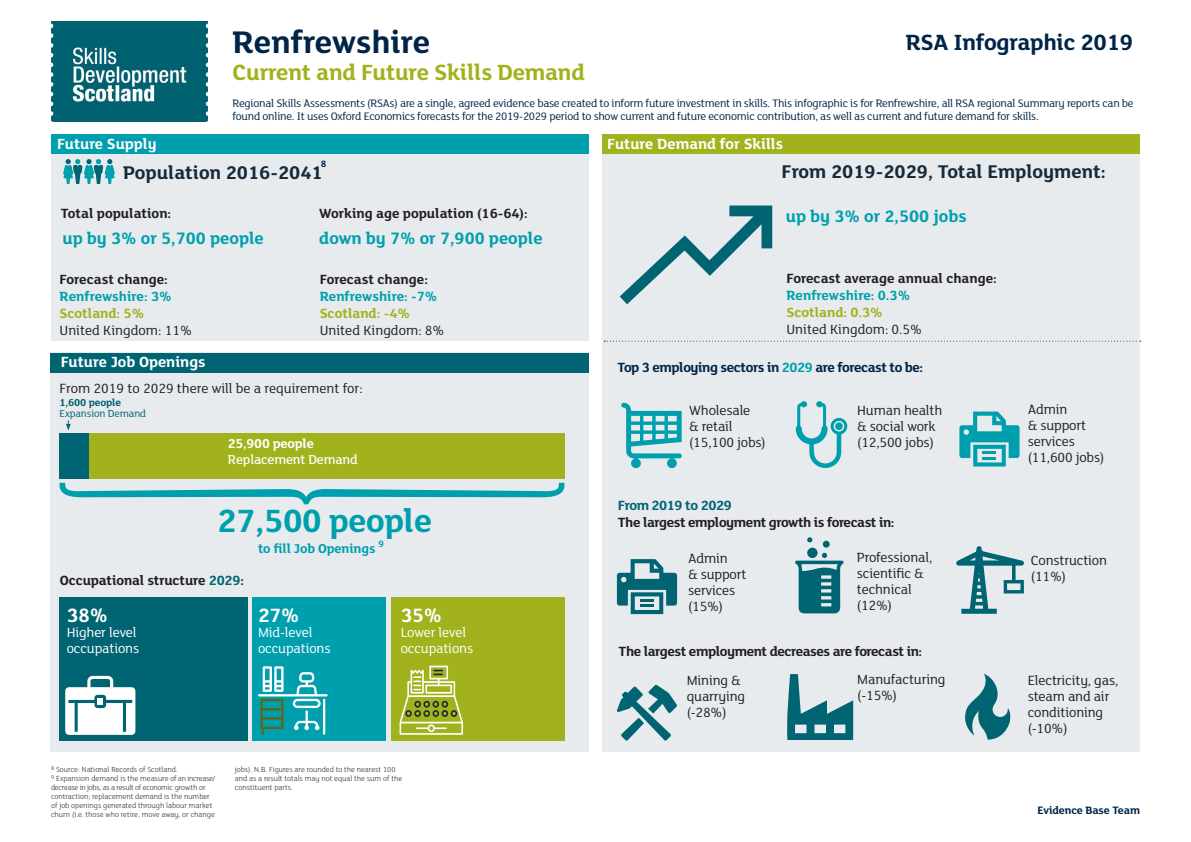
<style>
.page{position:relative;width:1191px;height:842px;background:#fff}
.page>*{position:absolute;margin:0;border:0;box-sizing:border-box;transform-origin:0 0}
.t1{font:700 35px "FS Lola";letter-spacing:-.01em;color:#009fae}
.t2{font:700 34px "FS Lola";color:#002447}
.t3{font:700 24px "FS Lola";letter-spacing:-.01em;color:#a1b21d}
.t4{font:700 24px "FS Lola";letter-spacing:-.01em;color:#002447}
.t5{font:700 21px "FS Lola";color:#fff}
.t6{font:700 20px "FS Lola";color:#172938}
.t7{font:700 18px "FS Lola";color:#009fae}
.t8{font:700 16px "FS Lola";color:#fff}
.t9{font:14.5px/16px "FS Lola";letter-spacing:-.01em;color:#231f20}
.t10{font:700 14.5px "FS Lola";letter-spacing:-.01em;color:#231f20}
.t11{font:700 14.5px "FS Lola";letter-spacing:-.03em;color:#231f20}
.t12{font:14.5px "FS Lola";letter-spacing:-.01em;color:#fff}
.t13{font:700 14.5px "FS Lola";color:#009fae}
.t14{font:700 14.5px "FS Lola";letter-spacing:-.03em;color:#002447}
.t15{font:700 14.5px "FS Lola";color:#a1b21d}
.t16{font:700 14.5px "FS Lola";letter-spacing:-.03em;color:#006473}
.t17{font:700 14px "FS Lola";letter-spacing:-.01em;color:#009fae}
.t18{font:500 14px "FS Lola";letter-spacing:-.01em;color:#fff}
.t19{font:700 14px "FS Lola";letter-spacing:-.01em;color:#fff}
.t20{font:11.8px/13px "FS Lola";letter-spacing:-.02em;color:#002447}
.t21{font:700 11.7px "FS Lola";letter-spacing:-.01em;color:#002447}
.t22{font:11px "FS Lola";letter-spacing:-.01em;color:#006272}
.t23{font:700 11px "FS Lola";letter-spacing:-.01em;color:#006272}
.t24{font:700 10px "FS Lola";color:#002447}
.t25{font:300 8px/9px "FS Lola";color:#231f20}
.s1{color:#006473}
.s2{color:#009fae}
</style>
<div class="page">
<div style="left:602px;top:154px;width:538px;height:598px;background:#e7ebed"></div>
<div style="left:50px;top:353px;width:538px;height:399px;background:#e7ebed"></div>
<div style="left:50px;top:353px;width:538px;height:19px;background:#006473"></div>
<div style="left:602px;top:134px;width:538px;height:20px;background:#a1b21d"></div>
<div style="left:51px;top:134px;width:537px;height:207px;background:#e7ebed"></div>
<div style="left:51px;top:134px;width:537px;height:20px;background:#009fae"></div>
<img style="left:52px;top:21px;width:155px;height:101px">
<svg style="left:619px;top:205px;width:153px;height:99px"></svg>
<svg style="left:604px;top:341px;width:537px;height:1px"></svg>
<svg style="left:621px;top:403px;width:61px;height:65px"></svg>
<svg style="left:617px;top:685px;width:60px;height:56px"></svg>
<svg style="left:787px;top:674px;width:66px;height:66px"></svg>
<svg style="left:63px;top:159px;width:52px;height:25px"></svg>
<svg style="left:60px;top:483px;width:504px;height:21px"></svg>
<svg style="left:617px;top:559px;width:60px;height:55px"></svg>
<svg style="left:66px;top:420px;width:5px;height:10px"></svg>
<div style="left:807px;top:548px;width:10px;height:10px;background:#006473;border-radius:50%"></div>
<div style="left:822px;top:541px;width:7px;height:7px;background:#006473;border-radius:50%"></div>
<svg style="left:807px;top:537px;width:5px;height:5px"></svg>
<svg style="left:795px;top:553px;width:49px;height:60px"></svg>
<svg style="left:795px;top:401px;width:53px;height:67px"></svg>
<div style="left:835px;top:422px;width:7px;height:8px;background:#009fae;border-radius:50%"></div>
<svg style="left:959px;top:412px;width:60px;height:54px"></svg>
<hr style="left:982px;top:457px;width:14px;height:3px;background:#009fae">
<svg style="left:956px;top:546px;width:68px;height:68px"></svg>
<svg style="left:965px;top:674px;width:46px;height:66px"></svg>
<div style="left:391px;top:597px;width:173px;height:144px;background:#a1b21d"></div>
<div style="left:253px;top:597px;width:133px;height:144px;background:#009fae"></div>
<div style="left:60px;top:597px;width:187px;height:144px;background:#006473"></div>
<svg style="left:65px;top:676px;width:70px;height:59px"></svg>
<svg style="left:258px;top:666px;width:69px;height:69px"></svg>
<svg style="left:399px;top:666px;width:64px;height:69px"></svg>
<div style="left:89px;top:433px;width:475px;height:45px;background:#a1b21d"></div>
<div style="left:60px;top:433px;width:29px;height:45px;background:#006473"></div>
<p class="t2" style="left:232px;top:18px;width:199px">Renfrewshire</p>
<p class="t4" style="left:905px;top:26px;width:229px">RSA Infographic 2019</p>
<p class="t3" style="left:232px;top:56px;width:354px">Current and Future Skills Demand</p>
<p class="t20" style="left:232px;top:96px;width:902px">Regional Skills Assessments (RSAs) are a single, agreed evidence base created to inform future investment in skills. This infographic is for Renfrewshire, all RSA regional Summary reports can be found online. It uses Oxford Economics forecasts for the 2019-2029 period to show current and future economic contribution, as well as current and future demand for skills.</p>
<p class="t8" style="left:57px;top:132px;width:101px">Future Supply</p>
<p class="t8" style="left:607px;top:132px;width:177px">Future Demand for Skills</p>
<p class="t24" style="left:321px;top:157px;width:7px">8</p>
<p class="t6" style="left:123px;top:159px;width:201px">Population 2016-2041</p>
<p class="t10" style="left:61px;top:203px;width:112px">Total population:</p>
<p class="t10" style="left:319px;top:203px;width:210px">Working age population (16-64):</p>
<p class="t7" style="left:62px;top:226px;width:203px">up by 3% or 5,700 people</p>
<p class="t7" style="left:319px;top:226px;width:225px">down by 7% or 7,900 people</p>
<p class="t10" style="left:60px;top:269px;width:110px">Forecast change:</p>
<p class="t13" style="left:60px;top:286px;width:114px">Renfrewshire: 3%</p>
<p class="t15" style="left:60px;top:303px;width:86px">Scotland: 5%</p>
<p class="t9" style="left:60px;top:322px;width:134px">United Kingdom: 11%</p>
<p class="t8" style="left:61px;top:351px;width:146px">Future Job Openings</p>
<p class="t10" style="left:320px;top:269px;width:110px">Forecast change:</p>
<p class="t13" style="left:320px;top:286px;width:119px">Renfrewshire: -7%</p>
<p class="t15" style="left:320px;top:303px;width:92px">Scotland: -4%</p>
<p class="t9" style="left:320px;top:322px;width:126px">United Kingdom: 8%</p>
<p class="t9" style="left:60px;top:380px;width:305px">From 2019 to 2029 there will be a requirement for:</p>
<p class="t23" style="left:60px;top:395px;width:63px">1,600 people</p>
<p class="t22" style="left:60px;top:406px;width:88px">Expansion Demand</p>
<p class="t19" style="left:228px;top:434px;width:87px">25,900 people</p>
<p class="t18" style="left:228px;top:450px;width:131px">Replacement Demand</p>
<p class="t1" style="left:217px;top:497px;width:216px">27,500 people</p>
<p class="t17" style="left:258px;top:539px;width:127px">to fill Job Openings <sup>9</sup></p>
<p class="t10" style="left:60px;top:570px;width:186px">Occupational structure <span class="s1">2029</span>:</p>
<p class="t5" style="left:67px;top:600px;width:43px">38%</p>
<p class="t12" style="left:67px;top:623px;width:71px">Higher level</p>
<p class="t12" style="left:67px;top:639px;width:74px">occupations</p>
<p class="t5" style="left:258px;top:600px;width:43px">27%</p>
<p class="t12" style="left:258px;top:623px;width:56px">Mid-level</p>
<p class="t12" style="left:258px;top:639px;width:74px">occupations</p>
<p class="t5" style="left:401px;top:600px;width:43px">35%</p>
<p class="t12" style="left:401px;top:623px;width:67px">Lower level</p>
<p class="t12" style="left:401px;top:639px;width:74px">occupations</p>
<p class="t25" style="left:51px;top:765px;width:128px"><sup>8</sup> Source: National Records of Scotland.</p>
<p class="t25" style="left:51px;top:774px;width:165px"><sup>9</sup> Expansion demand is the measure of an increase/ decrease in jobs, as a result of economic growth or contraction; replacement demand is the number of job openings generated through labour market churn (i.e. those who retire, move away, or change</p>
<p class="t25" style="left:235px;top:765px;width:169px">jobs). N.B. Figures are rounded to the nearest 100 and as a result totals may not equal the sum of the constituent parts.</p>
<p class="t6" style="left:781px;top:158px;width:326px">From 2019-2029, Total Employment:</p>
<p class="t7" style="left:785px;top:204px;width:182px">up by 3% or 2,500 jobs</p>
<p class="t10" style="left:786px;top:269px;width:212px">Forecast average annual change:</p>
<p class="t13" style="left:786px;top:286px;width:125px">Renfrewshire: 0.3%</p>
<p class="t15" style="left:786px;top:303px;width:98px">Scotland: 0.3%</p>
<p class="t9" style="left:786px;top:321px;width:137px">United Kingdom: 0.5%</p>
<p class="t14" style="left:617px;top:357px;width:307px">Top 3 employing sectors in <span class="s2">2029</span> are forecast to be:</p>
<p class="t9" style="left:689px;top:402px;width:63px">Wholesale</p>
<p class="t9" style="left:689px;top:418px;width:45px">&amp; retail</p>
<p class="t9" style="left:689px;top:434px;width:78px">(15,100 jobs)</p>
<p class="t9" style="left:857px;top:402px;width:86px">Human health &amp; social work (12,500 jobs)</p>
<p class="t9" style="left:1027px;top:401px;width:41px">Admin</p>
<p class="t9" style="left:1027px;top:417px;width:60px">&amp; support</p>
<p class="t9" style="left:1027px;top:433px;width:49px">services</p>
<p class="t9" style="left:1027px;top:449px;width:78px">(11,600 jobs)</p>
<p class="t16" style="left:618px;top:495px;width:115px">From 2019 to 2029</p>
<p class="t11" style="left:618px;top:512px;width:278px">The largest employment growth is forecast in:</p>
<p class="t9" style="left:688px;top:549px;width:41px">Admin</p>
<p class="t9" style="left:688px;top:565px;width:60px">&amp; support</p>
<p class="t9" style="left:688px;top:581px;width:49px">services</p>
<p class="t9" style="left:688px;top:597px;width:37px">(15%)</p>
<p class="t9" style="left:857px;top:549px;width:77px">Professional, scientific &amp; technical (12%)</p>
<p class="t11" style="left:618px;top:641px;width:305px">The largest employment decreases are forecast in:</p>
<p class="t9" style="left:686px;top:672px;width:56px">Mining &amp;</p>
<p class="t9" style="left:686px;top:688px;width:60px">quarrying</p>
<p class="t9" style="left:686px;top:704px;width:41px">(-28%)</p>
<p class="t9" style="left:857px;top:671px;width:90px">Manufacturing (-15%)</p>
<p class="t9" style="left:1031px;top:552px;width:78px">Construction (11%)</p>
<p class="t9" style="left:1027px;top:672px;width:92px">Electricity, gas, steam and air conditioning (-10%)</p>
<p class="t21" style="left:1037px;top:802px;width:104px">Evidence Base Team</p>
</div>
